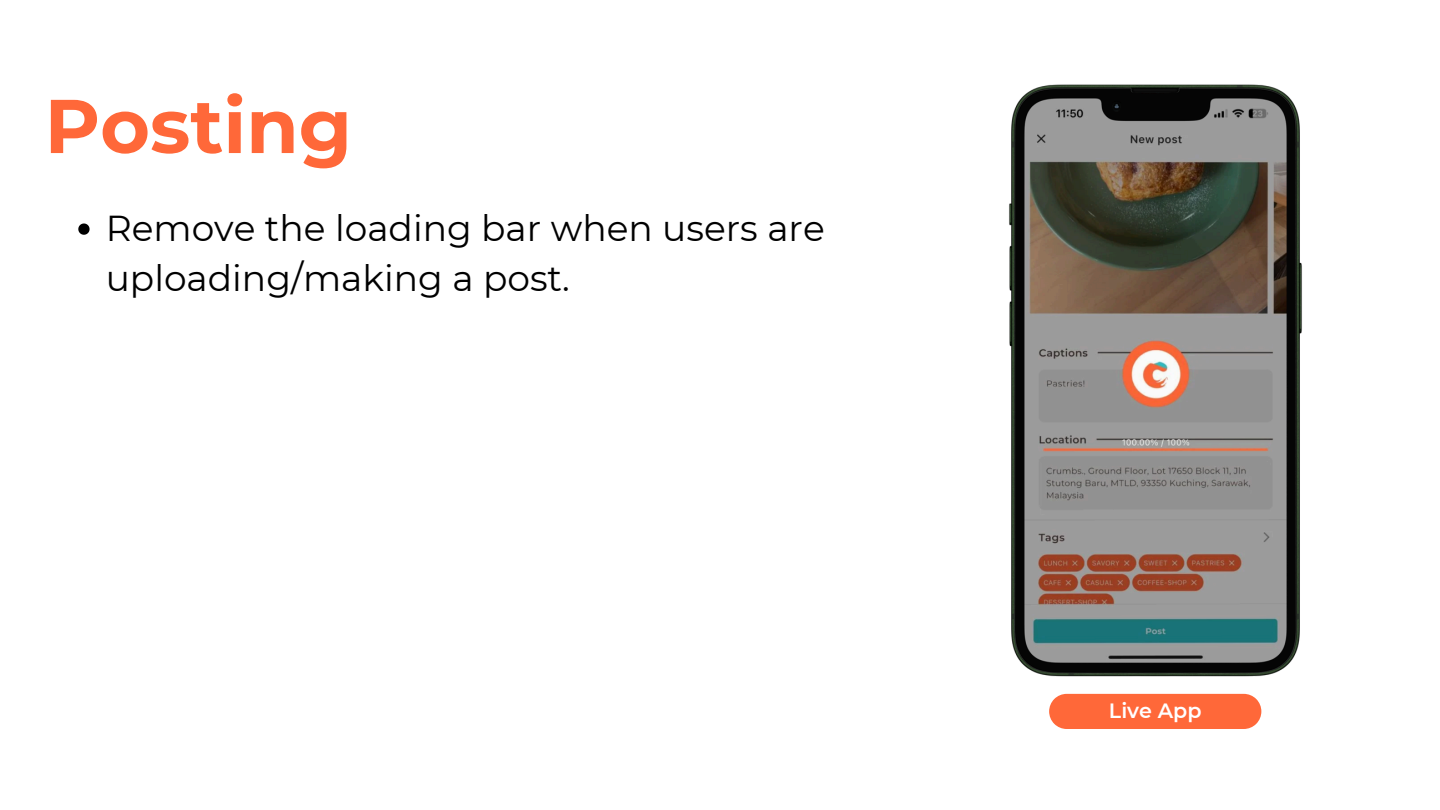
<style>
.page{position:relative;width:1440px;height:810px;background:#fff}
.page>*{position:absolute;margin:0;border:0;box-sizing:border-box;transform-origin:0 0}
.t1{font:700 76px "Montserrat";color:#ff6839}
.t2{font:36px/50.2px "Montserrat";color:#000}
.t3{font:600 20.6px "Montserrat";color:#fff}
</style>
<div class="page">
<img style="left:1009px;top:84px;width:293px;height:593px">
<div style="left:1049px;top:694px;width:212px;height:35px;background:#ff6839"></div>
<svg style="left:78px;top:224px;width:12px;height:11px"></svg>
<p class="t1" style="left:45px;top:79px;width:309px">Posting</p>
<p class="t2" style="left:106px;top:203px;width:721px">Remove the loading bar when users are uploading/making a post.</p>
<h1 class="t3" style="left:1109px;top:699px;width:94px">Live App</h1>
</div>
